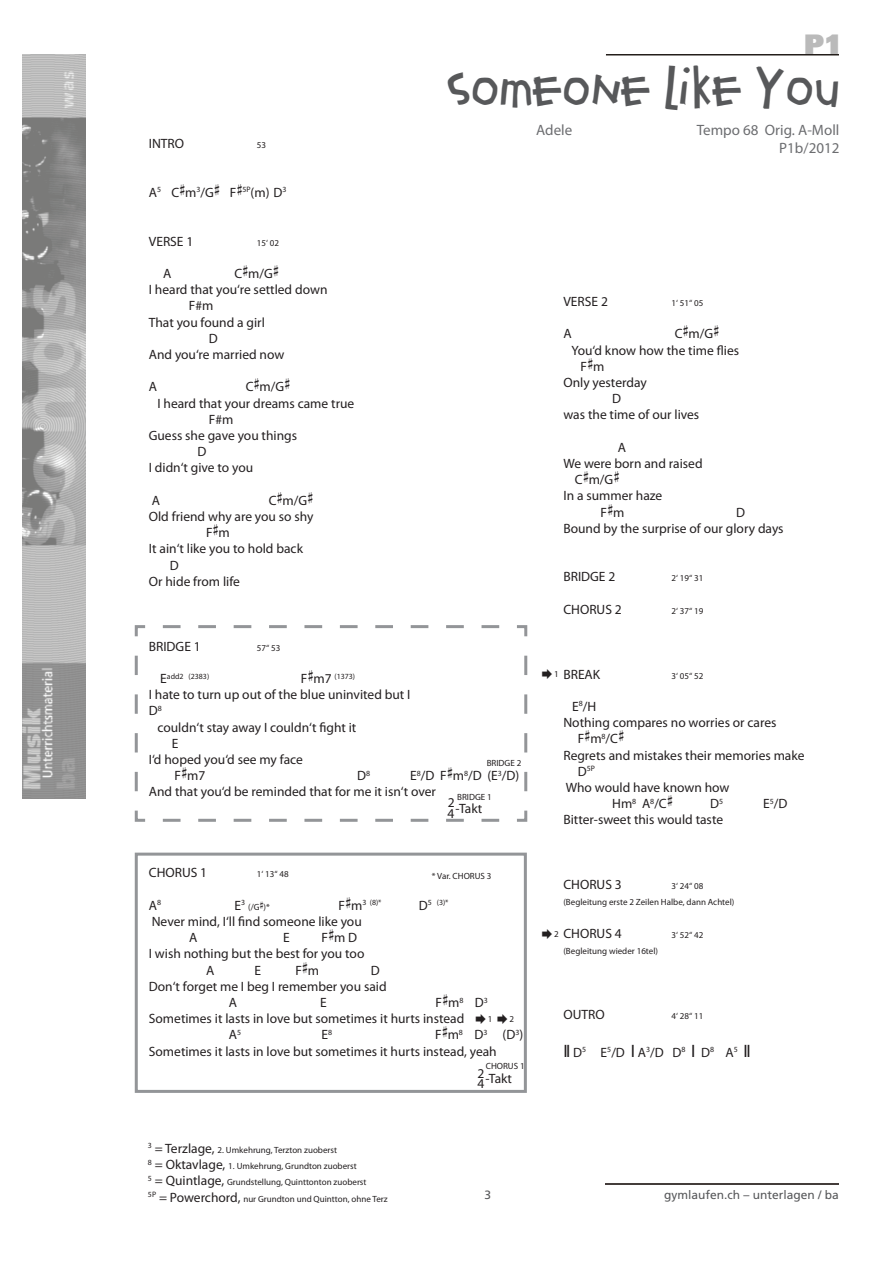
<style>
.page{position:relative;width:893px;height:1263px;background:#fff}
.page>*{position:absolute;margin:0;border:0;box-sizing:border-box;transform-origin:0 0}
.t1{font:45px "Agrafie LL";color:#57585a}
.t2{font:900 27px "Univers";color:#bababa}
.t3{font:15px/18px "Myriad Pro";color:#6c6d70;text-align:right}
.t4{font:13.5px/16.2px "Myriad Pro";color:#231f20}
.t5{font:12px "Frutiger";color:#57585a}
.t6{font:9px/16.2px "Myriad Pro";color:#231f20}
.t7{font:7.8px "Myriad Pro";color:#231f20}
.s1{font-family:"Opus Chords"}
.s2{font-size:13.5px}
.s3{font-family:"Opus Chords";font-size:13.5px}
.s4{font-size:18px}
</style>
<div class="page">
<img style="left:22px;top:54px;width:63px;height:745px">
<hr style="left:606px;top:54px;width:233px;height:2px;background:#241e1b">
<hr style="left:606px;top:1183px;width:233px;height:2px;background:#443d3b">
<div style="left:135px;top:853px;width:392px;height:240px;border:3px solid #939598"></div>
<svg style="left:134px;top:625px;width:394px;height:197px"></svg>
<svg style="left:320px;top:722px;width:6px;height:10px"></svg>
<p class="t4" style="left:149px;top:135px;width:37px">INTRO</p>
<p class="t6" style="left:257px;top:137px;width:11px">53</p>
<p class="t4" style="left:149px;top:184px;width:139px">A<sup>5</sup> C<span class="s1">#</span>m<sup>3</sup>/G<span class="s1">#</span> F<span class="s1">#</span><sup>5P</sup>(m) D<sup>3</sup></p>
<p class="t4" style="left:149px;top:233px;width:46px">VERSE 1</p>
<p class="t6" style="left:257px;top:234px;width:24px">15‘ 02</p>
<p class="t4" style="left:163px;top:265px;width:10px">A</p>
<p class="t4" style="left:234px;top:265px;width:46px">C<span class="s1">#</span>m/G<span class="s1">#</span></p>
<p class="t4" style="left:149px;top:281px;width:180px">I heard that you‘re settled down</p>
<p class="t4" style="left:189px;top:297px;width:26px">F#m</p>
<p class="t4" style="left:149px;top:314px;width:118px">That you found a girl</p>
<p class="t4" style="left:209px;top:330px;width:10px">D</p>
<p class="t4" style="left:149px;top:346px;width:137px">And you‘re married now</p>
<p class="t4" style="left:149px;top:378px;width:10px">A</p>
<p class="t4" style="left:246px;top:378px;width:46px">C<span class="s1">#</span>m/G<span class="s1">#</span></p>
<p class="t4" style="left:157px;top:395px;width:198px">I heard that your dreams came true</p>
<p class="t4" style="left:209px;top:411px;width:26px">F#m</p>
<p class="t4" style="left:149px;top:427px;width:150px">Guess she gave you things</p>
<p class="t4" style="left:197px;top:443px;width:10px">D</p>
<p class="t4" style="left:149px;top:459px;width:106px">I didn‘t give to you</p>
<p class="t4" style="left:152px;top:492px;width:10px">A</p>
<p class="t4" style="left:269px;top:492px;width:46px">C<span class="s1">#</span>m/G<span class="s1">#</span></p>
<p class="t4" style="left:149px;top:508px;width:166px">Old friend why are you so shy</p>
<p class="t4" style="left:206px;top:524px;width:25px">F<span class="s1">#</span>m</p>
<p class="t4" style="left:149px;top:540px;width:156px">It ain‘t like you to hold back</p>
<p class="t4" style="left:170px;top:557px;width:10px">D</p>
<p class="t4" style="left:149px;top:573px;width:93px">Or hide from life</p>
<h2 class="t2" style="left:804px;top:27px;width:40px">P1</h2>
<h1 class="t1" style="left:446px;top:56px;width:394px">Someone Like You</h1>
<p class="t3" style="left:697px;top:120px;width:144px">Tempo 68 Orig. A-Moll<br>P1b/2012</p>
<p class="t3" style="left:536px;top:120px;width:38px">Adele</p>
<p class="t4" style="left:563px;top:293px;width:46px">VERSE 2</p>
<p class="t6" style="left:671px;top:295px;width:33px">1‘ 51‘‘ 05</p>
<p class="t4" style="left:563px;top:325px;width:10px">A</p>
<p class="t4" style="left:675px;top:325px;width:46px">C<span class="s1">#</span>m/G<span class="s1">#</span></p>
<p class="t4" style="left:571px;top:342px;width:169px">You‘d know how the time ies</p>
<p class="t4" style="left:581px;top:358px;width:25px">F<span class="s1">#</span>m</p>
<p class="t4" style="left:563px;top:374px;width:85px">Only yesterday</p>
<p class="t4" style="left:612px;top:390px;width:10px">D</p>
<p class="t4" style="left:563px;top:406px;width:137px">was the time of our lives</p>
<p class="t4" style="left:618px;top:439px;width:10px">A</p>
<p class="t4" style="left:563px;top:455px;width:141px">We were born and raised</p>
<p class="t4" style="left:575px;top:471px;width:46px">C<span class="s1">#</span>m/G<span class="s1">#</span></p>
<p class="t4" style="left:563px;top:487px;width:100px">In a summer haze</p>
<p class="t4" style="left:601px;top:504px;width:25px">F<span class="s1">#</span>m</p>
<p class="t4" style="left:563px;top:504px;width:222px;text-indent:173px">D<br>Bound by the surprise of our glory days</p>
<p class="t4" style="left:563px;top:568px;width:53px">BRIDGE 2</p>
<p class="t6" style="left:671px;top:570px;width:33px">2‘ 19‘‘ 31</p>
<p class="t4" style="left:563px;top:601px;width:60px">CHORUS 2</p>
<p class="t6" style="left:671px;top:602px;width:33px">2‘ 37‘‘ 19</p>
<p class="t4" style="left:149px;top:638px;width:53px">BRIDGE 1</p>
<p class="t6" style="left:257px;top:639px;width:25px">57‘‘ 53</p>
<p class="t7" style="left:160px;top:671px;width:50px"><span class="s2">E</span>add2 (2383)</p>
<p class="t7" style="left:301px;top:671px;width:56px"><span class="s2">F</span><span class="s3">#</span><span class="s2">m7</span> (1373)</p>
<p class="t4" style="left:149px;top:686px;width:263px">I hate to turn up out of the blue uninvited but I</p>
<p class="t4" style="left:149px;top:702px;width:15px">D<sup>8</sup></p>
<p class="t4" style="left:157px;top:719px;width:201px">couldn‘t stay away I couldn‘t ght it</p>
<p class="t4" style="left:172px;top:735px;width:8px">E</p>
<p class="t4" style="left:149px;top:751px;width:156px">I‘d hoped you‘d see my face</p>
<p class="t4" style="left:175px;top:767px;width:32px">F<span class="s1">#</span>m7</p>
<p class="t4" style="left:357px;top:767px;width:15px">D<sup>8</sup></p>
<p class="t6" style="left:487px;top:754px;width:36px">BRIDGE 2</p>
<p class="t6" style="left:457px;top:788px;width:36px">BRIDGE 1</p>
<p class="t4" style="left:149px;top:767px;width:372px;text-indent:261px">E<sup>8</sup>/D F<span class="s1">#</span>m<sup>8</sup>/D (E<sup>3</sup>/D)<br>And that you‘d be reminded that for me it isn‘t over</p>
<p class="t4" style="left:448px;top:795px;width:8px">2</p>
<p class="t4" style="left:448px;top:800px;width:36px">4-Takt</p>
<p class="t4" style="left:149px;top:864px;width:60px">CHORUS 1</p>
<p class="t6" style="left:257px;top:866px;width:33px">1‘ 13‘‘ 48</p>
<p class="t4" style="left:149px;top:897px;width:14px">A<sup>8</sup></p>
<p class="t4" style="left:235px;top:897px;width:12px">E<sup>3</sup></p>
<p class="t6" style="left:248px;top:898px;width:23px">(/G<span class="s1">#</span>)*</p>
<p class="t7" style="left:339px;top:898px;width:44px"><span class="s2">F</span><span class="s3">#</span><span class="s2">m</span>3 (8)*</p>
<p class="t7" style="left:419px;top:898px;width:31px"><span class="s2">D</span>5 (3)*</p>
<p class="t4" style="left:189px;top:913px;width:174px;text-indent:-37px">Never mind, I‘ll nd someone like you<br>A</p>
<p class="t6" style="left:432px;top:867px;width:61px">* Var. CHORUS 3</p>
<p class="t4" style="left:283px;top:929px;width:8px">E</p>
<p class="t4" style="left:321px;top:929px;width:37px">F<span class="s1">#</span>m D</p>
<p class="t4" style="left:149px;top:945px;width:217px">I wish nothing but the best for you too</p>
<p class="t4" style="left:206px;top:962px;width:10px">A</p>
<p class="t4" style="left:254px;top:962px;width:8px">E</p>
<p class="t4" style="left:295px;top:962px;width:25px">F<span class="s1">#</span>m</p>
<p class="t4" style="left:371px;top:962px;width:10px">D</p>
<p class="t4" style="left:149px;top:978px;width:239px">Don‘t forget me I beg I remember you said</p>
<p class="t4" style="left:229px;top:994px;width:10px">A</p>
<p class="t4" style="left:320px;top:994px;width:8px">E</p>
<p class="t4" style="left:436px;top:994px;width:54px">F<span class="s1">#</span>m<sup>8</sup> D<sup>3</sup></p>
<p class="t4" style="left:149px;top:1010px;width:317px">Sometimes it lasts in love but sometimes it hurts instead</p>
<p class="t4" style="left:229px;top:1026px;width:14px">A<sup>5</sup></p>
<p class="t4" style="left:321px;top:1026px;width:12px">E<sup>8</sup></p>
<p class="t6" style="left:488px;top:1010px;width:6px">1</p>
<p class="t6" style="left:509px;top:1010px;width:6px">2</p>
<p class="t4" style="left:149px;top:1026px;width:376px;text-indent:286px">F<span class="s1">#</span>m<sup>8</sup> D<sup>3</sup> (D<sup>3</sup>)<br>Sometimes it lasts in love but sometimes it hurts instead, yeah</p>
<p class="t4" style="left:478px;top:1065px;width:8px">2</p>
<p class="t6" style="left:486px;top:1057px;width:40px">CHORUS 1</p>
<p class="t4" style="left:477px;top:1070px;width:36px">4-Takt</p>
<p class="t4" style="left:563px;top:666px;width:38px">BREAK</p>
<p class="t6" style="left:671px;top:667px;width:33px">3‘ 05‘‘ 52</p>
<p class="t4" style="left:572px;top:698px;width:26px">E<sup>8</sup>/H</p>
<p class="t4" style="left:563px;top:714px;width:215px">Nothing compares no worries or cares</p>
<p class="t4" style="left:578px;top:730px;width:48px">F<span class="s1">#</span>m<sup>8</sup>/C<span class="s1">#</span></p>
<p class="t4" style="left:563px;top:747px;width:243px">Regrets and mistakes their memories make</p>
<p class="t7" style="left:578px;top:764px;width:19px"><span class="s2">D</span>5P</p>
<p class="t4" style="left:612px;top:779px;width:119px;text-indent:-46px">Who would have known how<br>Hm<sup>8</sup> A<sup>8</sup>/C<span class="s1">#</span></p>
<p class="t6" style="left:554px;top:665px;width:6px">1</p>
<p class="t4" style="left:710px;top:795px;width:15px">D<sup>5</sup></p>
<p class="t4" style="left:763px;top:795px;width:26px">E<sup>5</sup>/D</p>
<p class="t4" style="left:563px;top:811px;width:161px">Bitter-sweet this would taste</p>
<p class="t4" style="left:563px;top:876px;width:60px">CHORUS 3</p>
<p class="t6" style="left:563px;top:878px;width:172px;text-indent:108px">3‘ 24‘‘ 08 (Begleitung erste 2 Zeilen Halbe, dann Achtel)</p>
<p class="t4" style="left:563px;top:925px;width:60px">CHORUS 4</p>
<p class="t6" style="left:671px;top:926px;width:33px">3‘ 52‘‘ 42</p>
<p class="t6" style="left:563px;top:943px;width:96px">(Begleitung wieder 16tel)</p>
<p class="t6" style="left:554px;top:925px;width:6px">2</p>
<p class="t4" style="left:563px;top:1006px;width:43px">OUTRO</p>
<p class="t6" style="left:671px;top:1007px;width:33px">4‘ 28‘‘ 11</p>
<p class="t4" style="left:563px;top:1044px;width:189px"><span class="s4">I I</span> D<sup>5</sup> E<sup>5</sup>/D <span class="s4">I</span> A<sup>3</sup>/D D<sup>8</sup> <span class="s4">I</span> D<sup>8</sup> A<sup>5</sup> <span class="s4">I I</span></p>
<p class="t6" style="left:148px;top:1142px;width:241px"><sup>3</sup> <span class="s2">= Terzlage,</span> 2. Umkehrung, Terzton zuoberst<br><sup>8</sup> <span class="s2">= Oktavlage,</span> 1. Umkehrung, Grundton zuoberst<br><sup>5</sup> <span class="s2">= Quintlage,</span> Grundstellung, Quinttonton zuoberst<br><sup>5P</sup> <span class="s2">= Powerchord,</span> nur Grundton und Quintton, ohne Terz</p>
<p class="t5" style="left:484px;top:1187px;width:8px">3</p>
<p class="t5" style="left:664px;top:1187px;width:176px">gymlaufen.ch – unterlagen / ba</p>
</div>
